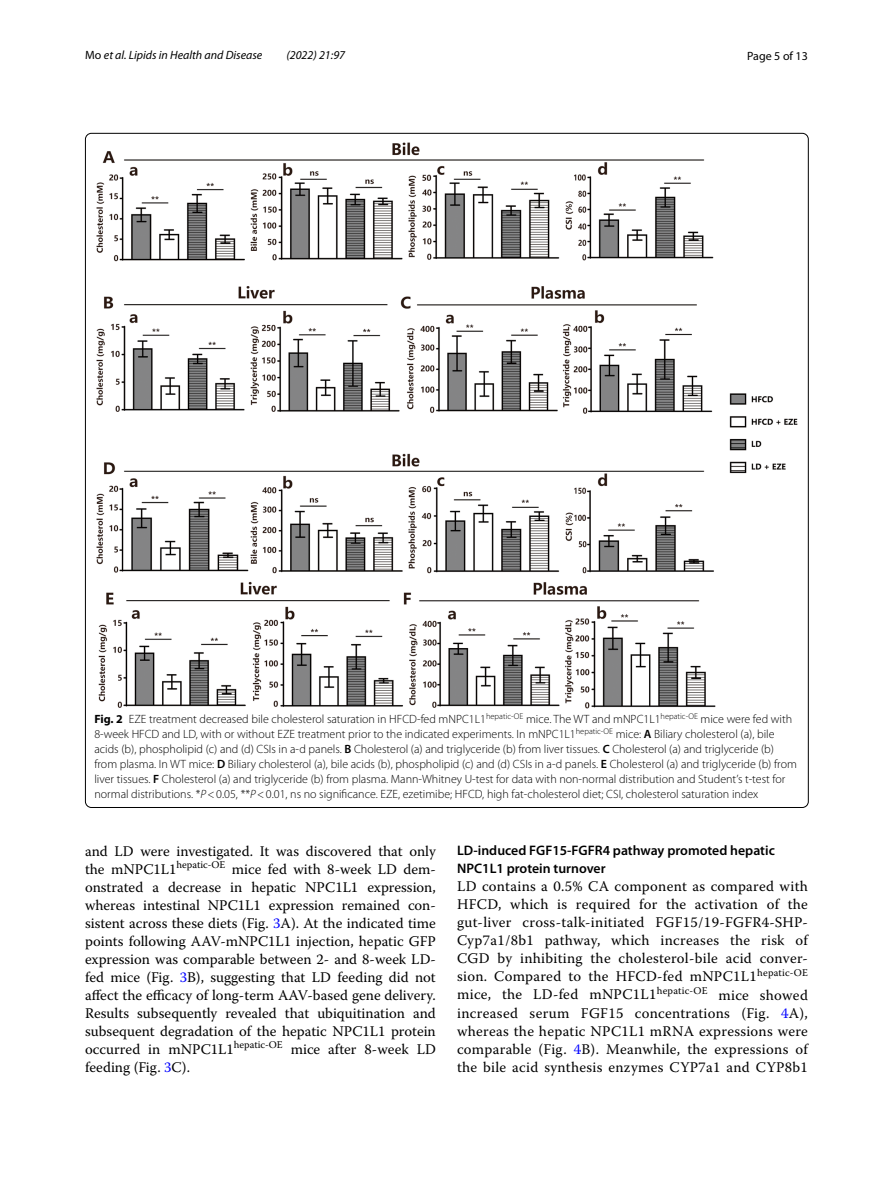
<style>
.page{position:relative;width:893px;height:1187px;background:#fff}
.page>*{position:absolute;margin:0;border:0;box-sizing:border-box;transform-origin:0 0}
.t1{font:14.7px/18px "Warnock Pro";letter-spacing:.015em;color:#000;text-align:justify}
.t2{font:600 13.8px/18px "Myriad Pro";color:#000}
.t3{font:300 12px/15px "Myriad Pro";color:#000}
.t4{font:italic 12px "Myriad Pro";color:#000}
.t5{font:12px "Myriad Pro";color:#000}
.s1{font-style:normal}
.s2{font-weight:700}
.s3{font-weight:600}
.s4{font-style:italic}
.s5{color:#00f}
</style>
<div class="page">
<img style="left:97px;top:142px;width:700px;height:566px">
<p class="t4" style="left:85px;top:48px;width:179px"><span class="s1">Mo</span> et al. Lipids in Health and Disease</p>
<p class="t4" style="left:286px;top:48px;width:60px">(2022) 21:97</p>
<p class="t5" style="left:747px;top:48px;width:62px">Page 5 of 13</p>
<p class="t3" style="left:94px;top:712px;width:704px"><span class="s2">Fig. 2</span> EZE treatment decreased bile cholesterol saturation in HFCD-fed mNPC1L1<sup>hepatic-OE</sup> mice. The WT and mNPC1L1<sup>hepatic-OE</sup> mice were fed with 8-week HFCD and LD, with or without EZE treatment prior to the indicated experiments. In mNPC1L1<sup>hepatic-OE</sup> mice: <span class="s3">A</span> Biliary cholesterol (a), bile acids (b), phospholipid (c) and (d) CSIs in a-d panels. <span class="s3">B</span> Cholesterol (a) and triglyceride (b) from liver tissues. <span class="s3">C</span> Cholesterol (a) and triglyceride (b) from plasma. In WT mice: <span class="s3">D</span> Biliary cholesterol (a), bile acids (b), phospholipid (c) and (d) CSIs in a-d panels. <span class="s3">E</span> Cholesterol (a) and triglyceride (b) from liver tissues. <span class="s3">F</span> Cholesterol (a) and triglyceride (b) from plasma. Mann-Whitney U-test for data with non-normal distribution and Student’s t-test for normal distributions. *<span class="s4">P</span>&lt;0.05, **<span class="s4">P</span>&lt;0.01, ns no significance. EZE, ezetimibe; HFCD, high fat-cholesterol diet; CSI, cholesterol saturation index</p>
<p class="t1" style="left:85px;top:841px;width:352px">and LD were investigated. It was discovered that only the mNPC1L1<sup>hepatic-OE</sup> mice fed with 8-week LD dem&shy;onstrated a decrease in hepatic NPC1L1 expression, whereas intestinal NPC1L1 expression remained con&shy;sistent across these diets (Fig. <span class="s5">3</span>A). At the indicated time points following AAV-mNPC1L1 injection, hepatic GFP expression was comparable between 2- and 8-week LD&shy;fed mice (Fig. <span class="s5">3</span>B), suggesting that LD feeding did not affect the efficacy of long-term AAV-based gene delivery.<br>Results subsequently revealed that ubiquitination and subsequent degradation of the hepatic NPC1L1 protein occurred in mNPC1L1<sup>hepatic-OE</sup> mice after 8-week LD feeding (Fig. <span class="s5">3</span>C).</p>
<p class="t2" style="left:457px;top:841px;width:319px">LD‑induced FGF15‑FGFR4 pathway promoted hepatic<br>NPC1L1 protein turnover</p>
<p class="t1" style="left:457px;top:877px;width:352px">LD contains a 0.5% CA component as compared with HFCD, which is required for the activation of the gut-liver cross-talk-initiated FGF15/19-FGFR4-SHP-Cyp7a1/8b1 pathway, which increases the risk of CGD by inhibiting the cholesterol-bile acid conver&shy;sion. Compared to the HFCD-fed mNPC1L1<sup>hepatic-OE </sup>mice, the LD-fed mNPC1L1<sup>hepatic-OE</sup> mice showed increased serum FGF15 concentrations (Fig. <span class="s5">4</span>A), whereas the hepatic NPC1L1 mRNA expressions were comparable (Fig. <span class="s5">4</span>B). Meanwhile, the expressions of the bile acid synthesis enzymes CYP7a1 and CYP8b1</p>
</div>
